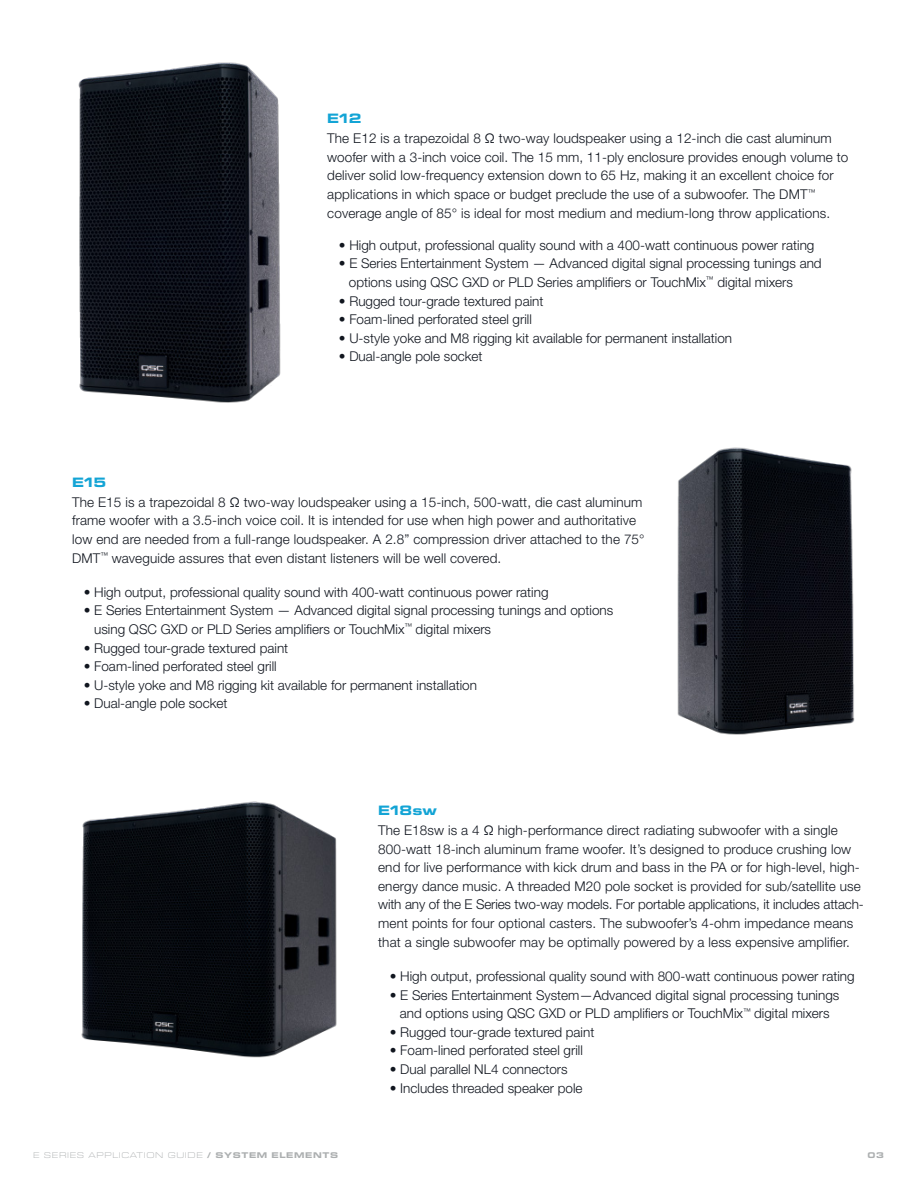
<style>
.page{position:relative;width:918px;height:1188px;background:#fff}
.page>*{position:absolute;margin:0;border:0;box-sizing:border-box;transform-origin:0 0}
.t1{font:700 expanded 13.8px "Eurostile Next LT Pro";letter-spacing:.01em;color:#13a4d5}
.t2{font:300 13.5px/18.6px "Helvetica Neue LT Pro";color:#11161f}
.t3{font:300 expanded 8.4px "Eurostile Next LT Pro";letter-spacing:.08em;color:#acafb0}
.t4{font:700 expanded 8.4px "Eurostile Next LT Pro";color:#acafb0}
.s1{font-weight:700}
</style>
<div class="page">
<img style="left:78px;top:62px;width:203px;height:341px">
<img style="left:677px;top:447px;width:177px;height:288px">
<img style="left:81px;top:801px;width:256px;height:257px">
<p class="t1" style="left:327px;top:111px;width:36px">E12</p>
<p class="t2" style="left:327px;top:129px;width:523px">The E12 is a trapezoidal 8 Ω two-way loudspeaker using a 12-inch die cast aluminum woofer with a 3-inch voice coil. The 15 mm, 11-ply enclosure provides enough volume to deliver solid low-frequency extension down to 65 Hz, making it an excellent choice for applications in which space or budget preclude the use of a subwoofer. The DMT<sup>™ </sup>coverage angle of 85° is ideal for most medium and medium-long throw applications.</p>
<p class="t2" style="left:339px;top:235px;width:477px">• High output, professional quality sound with a 400-watt continuous power rating</p>
<p class="t2" style="left:349px;top:254px;width:474px;text-indent:-10px">• E Series Entertainment System — Advanced digital signal processing tunings and options using QSC GXD or PLD Series amplifiers or TouchMix<sup>™</sup> digital mixers</p>
<p class="t2" style="left:339px;top:291px;width:206px">• Rugged tour-grade textured paint</p>
<p class="t2" style="left:339px;top:310px;width:194px">• Foam-lined perforated steel grill</p>
<p class="t2" style="left:339px;top:328px;width:395px">• U-style yoke and M8 rigging kit available for permanent installation</p>
<p class="t2" style="left:339px;top:347px;width:145px">• Dual-angle pole socket</p>
<p class="t1" style="left:72px;top:474px;width:36px">E15</p>
<p class="t2" style="left:72px;top:492px;width:574px">The E15 is a trapezoidal 8 Ω two-way loudspeaker using a 15-inch, 500-watt, die cast aluminum frame woofer with a 3.5-inch voice coil. It is intended for use when high power and authoritative low end are needed from a full-range loudspeaker. A 2.8” compression driver attached to the 75° DMT<sup>™</sup> waveguide assures that even distant listeners will be well covered.</p>
<p class="t2" style="left:84px;top:582px;width:466px">• High output, professional quality sound with 400-watt continuous power rating</p>
<p class="t2" style="left:94px;top:601px;width:521px;text-indent:-10px">• E Series Entertainment System — Advanced digital signal processing tunings and options using QSC GXD or PLD Series amplifiers or TouchMix<sup>™</sup> digital mixers</p>
<p class="t2" style="left:84px;top:638px;width:206px">• Rugged tour-grade textured paint</p>
<p class="t2" style="left:84px;top:657px;width:194px">• Foam-lined perforated steel grill</p>
<p class="t2" style="left:84px;top:675px;width:395px">• U-style yoke and M8 rigging kit available for permanent installation</p>
<p class="t2" style="left:84px;top:694px;width:145px">• Dual-angle pole socket</p>
<p class="t1" style="left:378px;top:802px;width:60px">E18sw</p>
<p class="t2" style="left:378px;top:821px;width:487px">The E18sw is a 4 Ω high-performance direct radiating subwoofer with a single 800-watt 18-inch aluminum frame woofer. It’s designed to produce crushing low end for live performance with kick drum and bass in the PA or for high-level, high&shy;energy dance music. A threaded M20 pole socket is provided for sub/satellite use with any of the E Series two-way models. For portable applications, it includes attach&shy;ment points for four optional casters. The subwoofer’s 4-ohm impedance means that a single subwoofer may be optimally powered by a less expensive amplifier.</p>
<p class="t2" style="left:390px;top:967px;width:466px">• High output, professional quality sound with 800-watt continuous power rating</p>
<p class="t2" style="left:390px;top:985px;width:451px;text-align:center">• E Series Entertainment System—Advanced digital signal processing tunings and options using QSC GXD or PLD amplifiers or TouchMix<sup>™</sup> digital mixers</p>
<p class="t2" style="left:390px;top:1022px;width:206px">• Rugged tour-grade textured paint</p>
<p class="t2" style="left:390px;top:1041px;width:194px">• Foam-lined perforated steel grill</p>
<p class="t2" style="left:390px;top:1060px;width:179px">• Dual parallel NL4 connectors</p>
<p class="t2" style="left:390px;top:1078px;width:194px">• Includes threaded speaker pole</p>
<p class="t3" style="left:33px;top:1151px;width:306px">E SERIES APPLICATION GUIDE <span class="s1">/ SYSTEM ELEMENTS</span></p>
<p class="t4" style="left:867px;top:1151px;width:18px">03</p>
</div>
